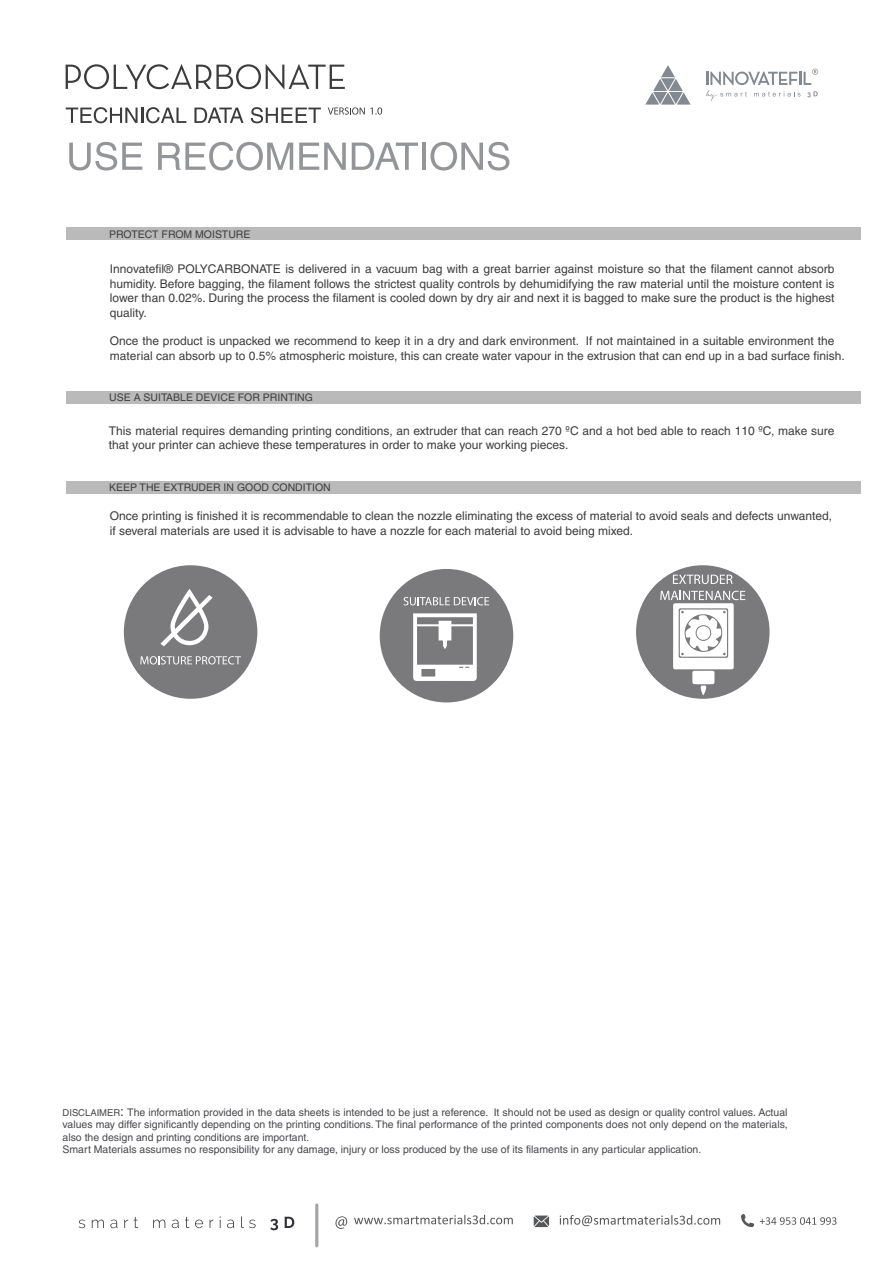
<style>
.page{position:relative;width:893px;height:1263px;background:#fff}
.page>*{position:absolute;margin:0;border:0;box-sizing:border-box;transform-origin:0 0}
.t1{font:12px/14.4px "Helvetica";color:#3c3c3d}
.t2{font:10.5px/12.6px "Helvetica";color:#48474c}
.t3{font:10.5px "Helvetica";color:#3e3e3f}
.s1{font-size:9.45px}
.s2{font-size:13.5px}
</style>
<div class="page">
<svg style="left:645px;top:65px;width:46px;height:40px"></svg>
<svg style="left:706px;top:69px;width:112px;height:33px"></svg>
<div style="left:66px;top:227px;width:795px;height:13px;background:#b9bab9"></div>
<div style="left:66px;top:391px;width:795px;height:13px;background:#b9bab9"></div>
<div style="left:66px;top:481px;width:795px;height:13px;background:#b9bab9"></div>
<svg style="left:66px;top:107px;width:120px;height:16px"></svg>
<svg style="left:194px;top:108px;width:50px;height:15px"></svg>
<svg style="left:251px;top:107px;width:70px;height:16px"></svg>
<svg style="left:328px;top:107px;width:54px;height:8px"></svg>
<svg style="left:69px;top:142px;width:73px;height:29px"></svg>
<svg style="left:158px;top:142px;width:135px;height:29px"></svg>
<svg style="left:299px;top:143px;width:47px;height:27px"></svg>
<svg style="left:352px;top:143px;width:66px;height:27px"></svg>
<hr style="left:422px;top:143px;width:4px;height:27px;background:#939598">
<svg style="left:430px;top:142px;width:79px;height:29px"></svg>
<svg style="left:354px;top:1215px;width:159px;height:9px"></svg>
<svg style="left:760px;top:1217px;width:77px;height:8px"></svg>
<svg style="left:741px;top:1214px;width:13px;height:13px"></svg>
<svg style="left:560px;top:1215px;width:160px;height:11px"></svg>
<svg style="left:534px;top:1215px;width:15px;height:12px"></svg>
<svg style="left:335px;top:1216px;width:12px;height:13px"></svg>
<svg style="left:79px;top:1219px;width:6px;height:9px"></svg>
<svg style="left:92px;top:1219px;width:12px;height:9px"></svg>
<svg style="left:110px;top:1219px;width:7px;height:9px"></svg>
<svg style="left:124px;top:1220px;width:4px;height:8px"></svg>
<svg style="left:134px;top:1217px;width:4px;height:11px"></svg>
<svg style="left:153px;top:1219px;width:12px;height:9px"></svg>
<svg style="left:172px;top:1219px;width:7px;height:9px"></svg>
<svg style="left:185px;top:1217px;width:4px;height:11px"></svg>
<svg style="left:195px;top:1219px;width:8px;height:9px"></svg>
<svg style="left:227px;top:1219px;width:7px;height:9px"></svg>
<svg style="left:241px;top:1216px;width:15px;height:12px"></svg>
<svg style="left:270px;top:1219px;width:8px;height:11px"></svg>
<svg style="left:285px;top:1217px;width:9px;height:11px"></svg>
<hr style="left:315px;top:1205px;width:3px;height:41px;background:#a2a6a7">
<svg style="left:66px;top:64px;width:279px;height:25px"></svg>
<div style="left:636px;top:565px;width:133px;height:134px;background:#7a7a7c;border-radius:50%"></div>
<svg style="left:673px;top:575px;width:60px;height:9px"></svg>
<svg style="left:660px;top:591px;width:85px;height:104px"></svg>
<div style="left:124px;top:565px;width:133px;height:134px;background:#7a7a7c;border-radius:50%"></div>
<svg style="left:161px;top:589px;width:52px;height:57px"></svg>
<svg style="left:140px;top:656px;width:101px;height:8px"></svg>
<div style="left:380px;top:569px;width:133px;height:133px;background:#7a7a7c;border-radius:50%"></div>
<svg style="left:403px;top:597px;width:86px;height:8px"></svg>
<svg style="left:413px;top:613px;width:64px;height:68px"></svg>
<p class="t3" style="left:109px;top:228px;width:143px">PROTECT FROM MOISTURE</p>
<p class="t1" style="left:110px;top:262px;width:726px;text-align:justify">Innovatefil® POLYCARBONATE is delivered in a vacuum bag with a great barrier against moisture so that the filament cannot absorb humidity. Before bagging, the filament follows the strictest quality controls by dehumidifying the raw material until the moisture content is lower than 0.02%. During the process the filament is cooled down by dry air and next it is bagged to make sure the product is the highest quality.</p>
<p class="t1" style="left:110px;top:334px;width:736px">Once the product is unpacked we recommend to keep it in a dry and dark environment. If not maintained in a suitable environment the material can absorb up to 0.5% atmospheric moisture, this can create water vapour in the extrusion that can end up in a bad surface finish.</p>
<p class="t3" style="left:109px;top:391px;width:205px">USE A SUITABLE DEVICE FOR PRINTING</p>
<p class="t1" style="left:109px;top:423px;width:727px">This material requires demanding printing conditions, an extruder that can reach 270 ºC and a hot bed able to reach 110 ºC, make sure that your printer can achieve these temperatures in order to make your working pieces.</p>
<p class="t3" style="left:109px;top:482px;width:223px">KEEP THE EXTRUDER IN GOOD CONDITION</p>
<p class="t1" style="left:110px;top:509px;width:724px">Once printing is finished it is recommendable to clean the nozzle eliminating the excess of material to avoid seals and defects unwanted, if several materials are used it is advisable to have a nozzle for each material to avoid being mixed.</p>
<p class="t2" style="left:63px;top:1105px;width:727px"><span class="s1">DISCLAIMER</span><span class="s2">:</span> The information provided in the data sheets is intended to be just a reference. It should not be used as design or quality control values. Actual values may differ significantly depending on the printing conditions. The final performance of the printed components does not only depend on the materials, also the design and printing conditions are important.<br>Smart Materials assumes no responsibility for any damage, injury or loss produced by the use of its filaments in any particular application.</p>
</div>
